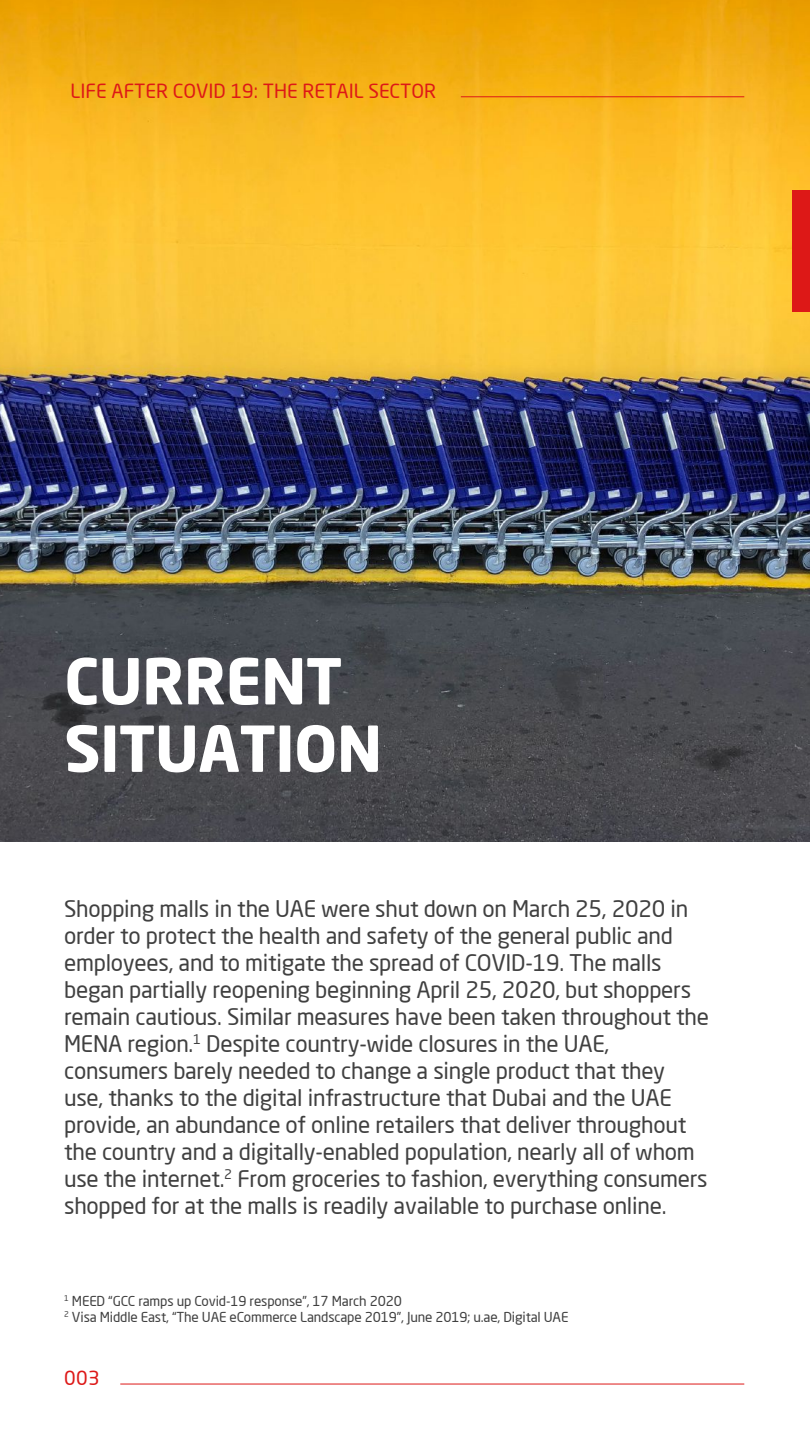
<style>
.page{position:relative;width:810px;height:1440px;background:#fff}
.page>*{position:absolute;margin:0;border:0;box-sizing:border-box;transform-origin:0 0}
.t1{font:700 62.47px/67.4px "Neo Sans Arabic";letter-spacing:-.01em;color:#fff}
.t2{font:22.5px/27px "Neo Sans Arabic";letter-spacing:-.01em;color:#404040}
.t3{font:19.2px "Neo Sans Arabic";color:#dd1817}
.t4{font:13.5px/16.2px "Neo Sans Arabic";letter-spacing:-.01em;color:#404040}
</style>
<div class="page">
<img style="left:0;top:0;width:810px;height:841px">
<hr style="left:461px;top:96px;width:283px;height:1px;background:#dd1817">
<hr style="left:120px;top:1384px;width:624px;height:1px;background:#dd1817">
<div style="left:793px;top:191px;width:17px;height:121px;background:#dd1817"></div>
<p class="t3" style="left:71px;top:76px;width:367px">LIFE AFTER COVID 19: THE RETAIL SECTOR</p>
<h1 class="t1" style="left:64px;top:648px;width:320px">CURRENT<br>SITUATION</h1>
<p class="t2" style="left:64px;top:895px;width:646px">Shopping malls in the UAE were shut down on March 25, 2020 in order to protect the health and safety of the general public and employees, and to mitigate the spread of COVID-19. The malls began partially reopening beginning April 25, 2020, but shoppers remain cautious. Similar measures have been taken throughout the MENA region.<sup>1</sup> Despite country-wide closures in the UAE, consumers barely needed to change a single product that they use, thanks to the digital infrastructure that Dubai and the UAE provide, an abundance of online retailers that deliver throughout the country and a digitally-enabled population, nearly all of whom use the internet.<sup>2</sup> From groceries to fashion, everything consumers shopped for at the malls is readily available to purchase online.</p>
<p class="t4" style="left:64px;top:1293px;width:506px"><sup>1</sup> MEED “GCC ramps up Covid-19 response”, 17 March 2020<br><sup>2</sup> Visa Middle East, “The UAE eCommerce Landscape 2019”, June 2019; u.ae, Digital UAE</p>
<p class="t3" style="left:64px;top:1364px;width:37px">003</p>
</div>
